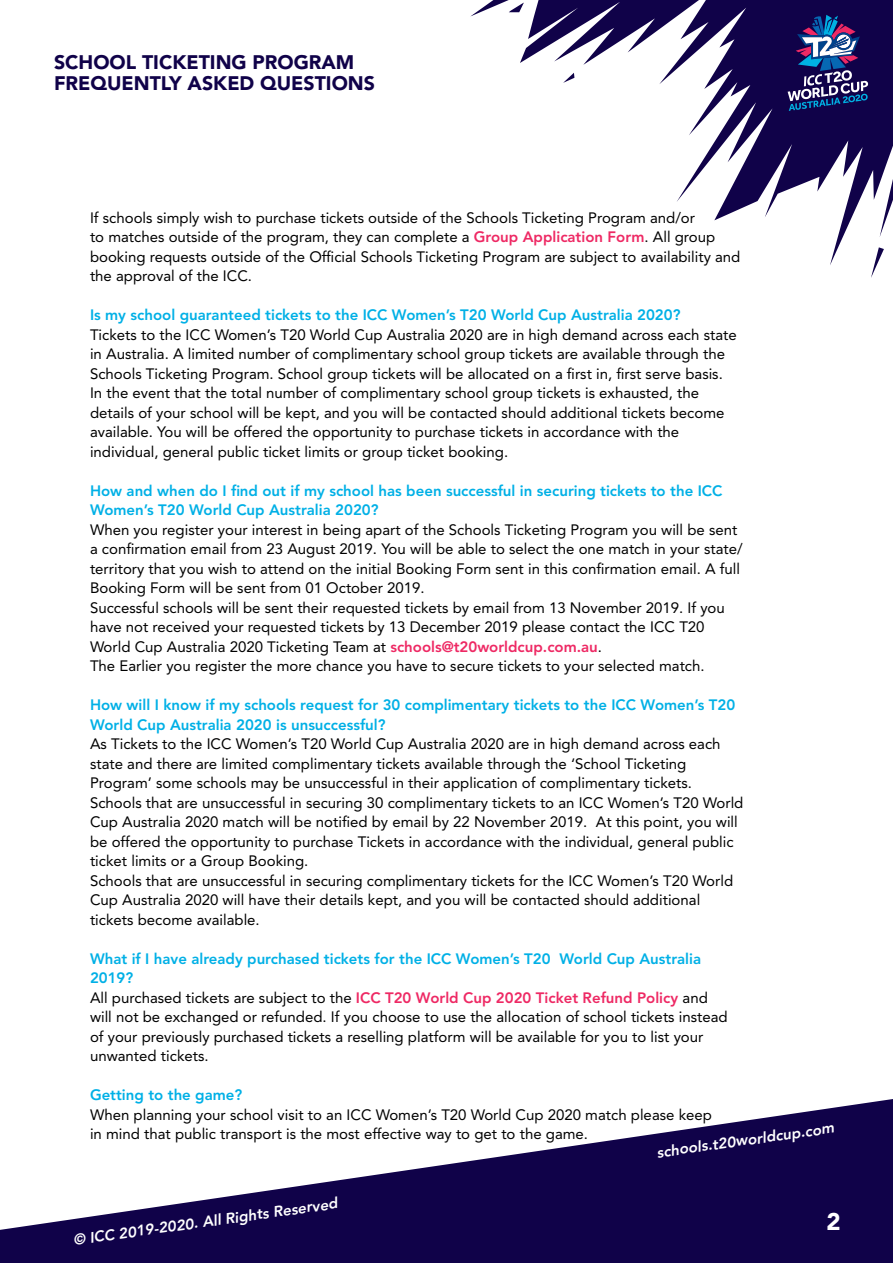
<style>
.page{position:relative;width:893px;height:1263px;background:#fff}
.page>*{position:absolute;margin:0;border:0;box-sizing:border-box;transform-origin:0 0}
.t1{font:900 24px "Avenir LT Pro";color:#fff}
.t2{font:900 19.5px/21px "Avenir LT Pro";color:#100249}
.t3{font:15px/19.5px "Avenir LT Pro";color:#000}
.t4{font:800 15px/19.5px "Avenir LT Pro";color:#00b0e6}
.t5{font:800 15px "Avenir LT Pro";color:#fff}
.s1{font-weight:800;color:#ee2964}
.s2{font-weight:800;color:#00b0e6}
</style>
<div class="page">
<svg style="left:0;top:1099px;width:893px;height:164px;fill:#100249"></svg>
<svg style="left:470px;top:0;width:423px;height:265px"></svg>
<svg style="left:509px;top:3px;width:15px;height:9px"></svg>
<svg style="left:563px;top:73px;width:11px;height:10px"></svg>
<svg style="left:879px;top:169px;width:14px;height:70px"></svg>
<svg style="left:871px;top:247px;width:13px;height:31px"></svg>
<svg style="left:788px;top:15px;width:80px;height:96px;background:#3b3f79"></svg>
<h2 class="t2" style="left:54px;top:51px;width:323px">SCHOOL TICKETING PROGRAM<br>FREQUENTLY ASKED QUESTIONS</h2>
<p class="t3" style="left:90px;top:208px;width:652px">If schools simply wish to purchase tickets outside of the Schools Ticketing Program and/or<br>to matches outside of the program, they can complete a <span class="s1">Group Application Form</span>. All group booking requests outside of the Official Schools Ticketing Program are subject to availability and the approval of the ICC.</p>
<p class="t4" style="left:90px;top:305px;width:592px">Is my school guaranteed tickets to the ICC Women’s T20 World Cup Australia 2020?</p>
<p class="t3" style="left:90px;top:325px;width:648px">Tickets to the ICC Women’s T20 World Cup Australia 2020 are in high demand across each state in Australia. A limited number of complimentary school group tickets are available through the Schools Ticketing Program. School group tickets will be allocated on a first in, first serve basis.<br>In the event that the total number of complimentary school group tickets is exhausted, the details of your school will be kept, and you will be contacted should additional tickets become available. You will be offered the opportunity to purchase tickets in accordance with the individual, general public ticket limits or group ticket booking.</p>
<p class="t4" style="left:90px;top:481px;width:634px">How and when do I find out if my school has been successful in securing tickets to the ICC<br>Women’s T20 World Cup Australia 2020?</p>
<p class="t3" style="left:90px;top:520px;width:654px">When you register your interest in being apart of the Schools Ticketing Program you will be sent a confirmation email from 23 August 2019. You will be able to select the one match in your state/ territory that you wish to attend on the initial Booking Form sent in this confirmation email. A full Booking Form will be sent from 01 October 2019.<br>Successful schools will be sent their requested tickets by email from 13 November 2019. If you have not received your requested tickets by 13 December 2019 please contact the ICC T20<br>World Cup Australia 2020 Ticketing Team at <span class="s1">schools@t20worldcup.com.au</span>.<br>The Earlier you register the more chance you have to secure tickets to your selected match.</p>
<p class="t4" style="left:90px;top:695px;width:647px">How will I know if my schools request for 30 complimentary tickets to the ICC Women’s T20<br>World Cup Australia 2020 is unsuccessful?</p>
<p class="t3" style="left:90px;top:734px;width:655px">As Tickets to the ICC Women’s T20 World Cup Australia 2020 are in high demand across each state and there are limited complimentary tickets available through the ‘School Ticketing Program’ some schools may be unsuccessful in their application of complimentary tickets.<br>Schools that are unsuccessful in securing 30 complimentary tickets to an ICC Women’s T20 World Cup Australia 2020 match will be notified by email by 22 November 2019. At this point, you will be offered the opportunity to purchase Tickets in accordance with the individual, general public ticket limits or a Group Booking.<br>Schools that are unsuccessful in securing complimentary tickets for the ICC Women’s T20 World Cup Australia 2020 will have their details kept, and you will be contacted should additional tickets become available.</p>
<p class="t3" style="left:90px;top:949px;width:639px"><span class="s2">What if I have already purchased tickets for the ICC Women’s T20 World Cup Australia 2019?<br></span>All purchased tickets are subject to the <span class="s1">ICC T20 World Cup 2020 Ticket Refund Policy</span> and will not be exchanged or refunded. If you choose to use the allocation of school tickets instead of your previously purchased tickets a reselling platform will be available for you to list your unwanted tickets.</p>
<p class="t4" style="left:90px;top:1085px;width:154px">Getting to the game?</p>
<p class="t3" style="left:90px;top:1105px;width:623px">When planning your school visit to an ICC Women’s T20 World Cup 2020 match please keep in mind that public transport is the most effective way to get to the game.</p>
<p class="t5" style="left:656px;top:1143px;width:180px;rotate:-8deg">schools.t20worldcup.com</p>
<p class="t5" style="left:72px;top:1231px;width:268px;rotate:-8deg">© ICC 2019-2020. All Rights Reserved</p>
<h1 class="t1" style="left:826px;top:1207px;width:16px">2</h1>
</div>
